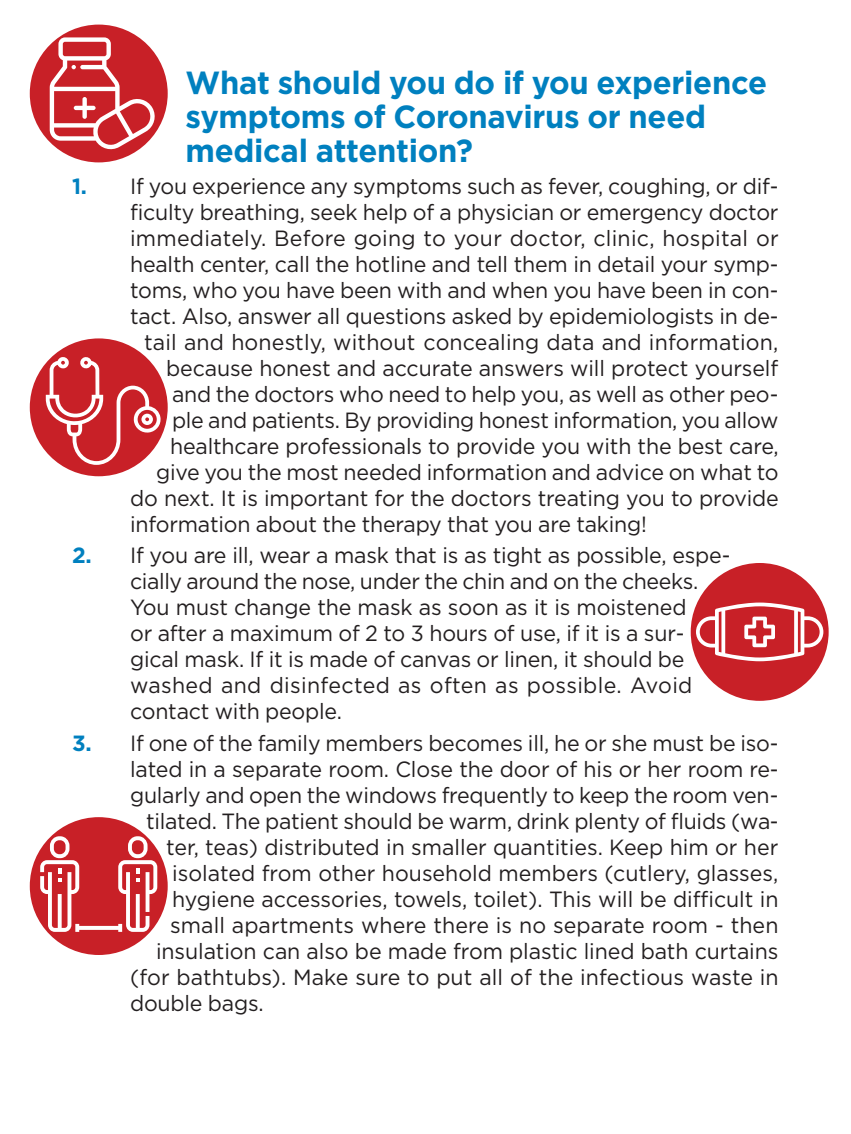
<style>
.page{position:relative;width:851px;height:1134px;background:#fff}
.page>*{position:absolute;margin:0;border:0;box-sizing:border-box;transform-origin:0 0}
.t1{font:700 32px/34px "Gotham";letter-spacing:-.01em;color:#0080bf}
.t2{font:22px/26px "Gotham";letter-spacing:-.01em;color:#231f20}
.t3{font:22px "Gotham";letter-spacing:.01em;color:#231f20}
.s1{font-weight:700;color:#0080bf}
</style>
<div class="page">
<div style="left:30px;top:25px;width:138px;height:137px;background:#c82027;border-radius:50%"></div>
<svg style="left:50px;top:37px;width:107px;height:115px"></svg>
<div style="left:30px;top:338px;width:138px;height:138px;background:#c82027;border-radius:50%"></div>
<svg style="left:46px;top:356px;width:115px;height:109px"></svg>
<div style="left:690px;top:563px;width:138px;height:138px;background:#c82027;border-radius:50%"></div>
<svg style="left:695px;top:602px;width:128px;height:59px"></svg>
<div style="left:30px;top:817px;width:138px;height:138px;background:#c82027;border-radius:50%"></div>
<svg style="left:40px;top:836px;width:117px;height:96px"></svg>
<h1 class="t1" style="left:185px;top:65px;width:583px">What should you do if you experience symptoms of Coronavirus or need medical attention?</h1>
<p class="t2" style="left:72px;top:172px;width:708px"><span class="s1">1.</span> If you experience any symptoms such as fever, coughing, or dif-</p>
<p class="t2" style="left:130px;top:198px;width:650px">ficulty breathing, seek help of a physician or emergency doctor</p>
<p class="t3" style="left:130px;top:226px;width:650px">immediately. Before going to your doctor, clinic, hospital or</p>
<p class="t2" style="left:130px;top:250px;width:650px">health center, call the hotline and tell them in detail your symp-</p>
<p class="t2" style="left:130px;top:276px;width:650px">toms, who you have been with and when you have been in con-</p>
<p class="t2" style="left:130px;top:302px;width:650px">tact. Also, answer all questions asked by epidemiologists in de-</p>
<p class="t2" style="left:144px;top:328px;width:635px">tail and honestly, without concealing data and information,</p>
<p class="t2" style="left:166px;top:354px;width:613px">because honest and accurate answers will protect yourself</p>
<p class="t2" style="left:172px;top:380px;width:608px">and the doctors who need to help you, as well as other peo-</p>
<p class="t2" style="left:172px;top:406px;width:607px">ple and patients. By providing honest information, you allow</p>
<p class="t2" style="left:170px;top:432px;width:610px">healthcare professionals to provide you with the best care,</p>
<p class="t2" style="left:156px;top:458px;width:624px">give you the most needed information and advice on what to</p>
<p class="t2" style="left:130px;top:484px;width:650px">do next. It is important for the doctors treating you to provide</p>
<p class="t2" style="left:130px;top:510px;width:518px">information about the therapy that you are taking!</p>
<p class="t2" style="left:130px;top:542px;width:602px;text-indent:-58px"><span class="s1">2.</span> If you are ill, wear a mask that is as tight as possible, espe&shy;cially around the nose, under the chin and on the cheeks.<br>You must change the mask as soon as it is moistened<br>or after a maximum of 2 to 3 hours of use, if it is a sur&shy;gical mask. If it is made of canvas or linen, it should be washed and disinfected as often as possible. Avoid contact with people.</p>
<p class="t2" style="left:72px;top:730px;width:708px"><span class="s1">3.</span> If one of the family members becomes ill, he or she must be iso-</p>
<p class="t2" style="left:130px;top:756px;width:650px">lated in a separate room. Close the door of his or her room re-</p>
<p class="t2" style="left:130px;top:782px;width:650px">gularly and open the windows frequently to keep the room ven-</p>
<p class="t2" style="left:146px;top:808px;width:634px">tilated. The patient should be warm, drink plenty of fluids (wa-</p>
<p class="t2" style="left:166px;top:834px;width:613px">ter, teas) distributed in smaller quantities. Keep him or her</p>
<p class="t2" style="left:172px;top:860px;width:607px">isolated from other household members (cutlery, glasses,</p>
<p class="t2" style="left:172px;top:886px;width:608px">hygiene accessories, towels, toilet). This will be difficult in</p>
<p class="t2" style="left:170px;top:912px;width:609px">small apartments where there is no separate room - then</p>
<p class="t2" style="left:156px;top:938px;width:623px">insulation can also be made from plastic lined bath curtains</p>
<p class="t2" style="left:130px;top:964px;width:650px">(for bathtubs). Make sure to put all of the infectious waste in</p>
<p class="t2" style="left:130px;top:990px;width:135px">double bags.</p>
</div>
